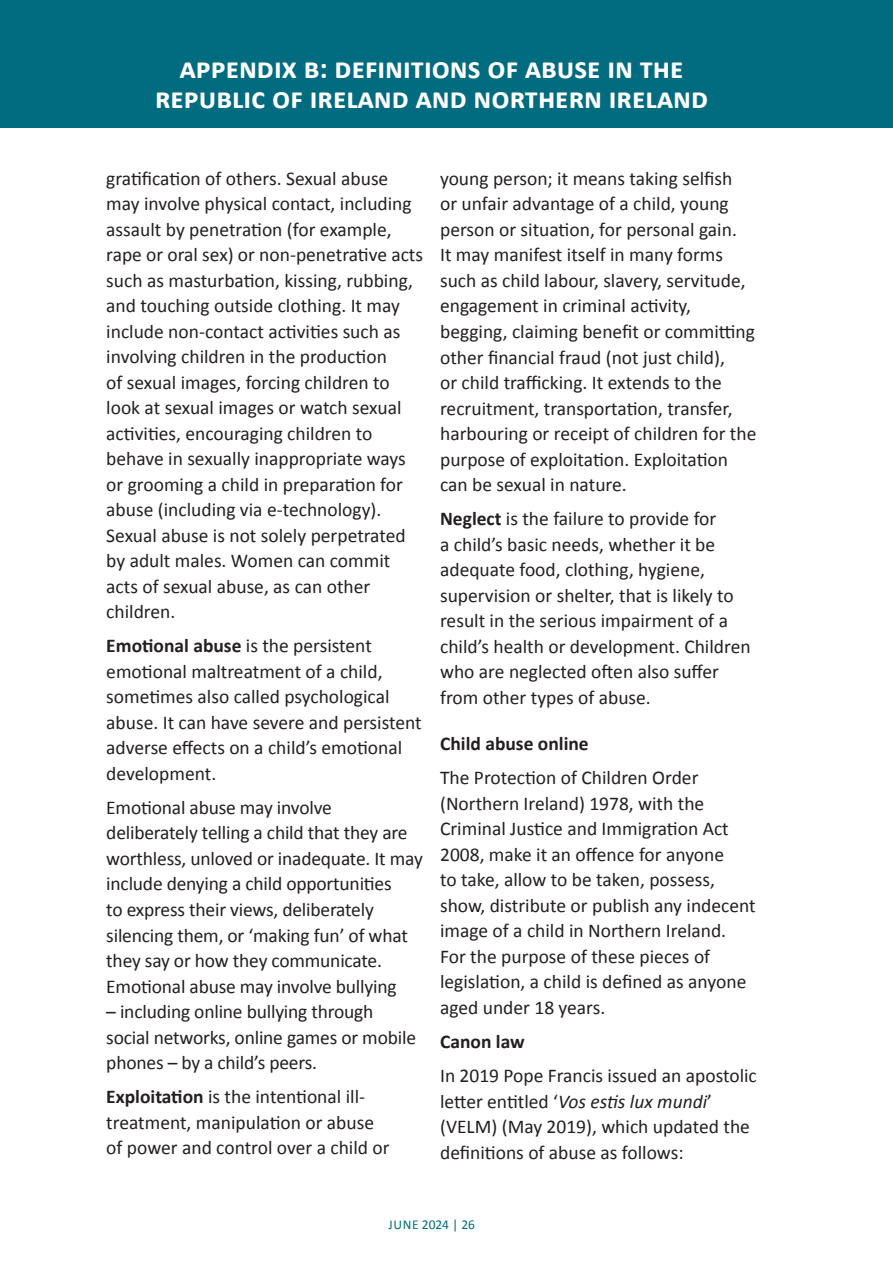
<style>
.page{position:relative;width:893px;height:1263px;background:#fff}
.page>*{position:absolute;margin:0;border:0;box-sizing:border-box;transform-origin:0 0}
.t1{font:700 30px/30px "Calibri";color:#fff;text-align:center}
.t2{font:19.5px/25.5px "Calibri";color:#231f20}
.t3{font:700 19.5px "Calibri";color:#231f20}
.t4{font:13.5px "Calibri";color:#016c7f}
.s1{font-weight:700}
.s2{font-style:italic}
</style>
<div class="page">
<div style="left:0;top:0;width:893px;height:128px;background:#016c7f"></div>
<h1 class="t1" style="left:155px;top:53px;width:555px">appendix b: definitions of abuse in the republic of ireland and northern ireland</h1>
<p class="t2" style="left:106px;top:166px;width:318px">gratification of others. Sexual abuse may involve physical contact, including assault by penetration (for example, rape or oral sex) or non-penetrative acts such as masturbation, kissing, rubbing, and touching outside clothing. It may include non-contact activities such as involving children in the production<br>of sexual images, forcing children to look at sexual images or watch sexual activities, encouraging children to behave in sexually inappropriate ways or grooming a child in preparation for abuse (including via e-technology).<br>Sexual abuse is not solely perpetrated by adult males. Women can commit acts of sexual abuse, as can other children.</p>
<p class="t2" style="left:106px;top:633px;width:317px"><span class="s1">Emotional abuse</span> is the persistent emotional maltreatment of a child, sometimes also called psychological abuse. It can have severe and persistent adverse effects on a child’s emotional development.</p>
<p class="t2" style="left:106px;top:795px;width:318px">Emotional abuse may involve deliberately telling a child that they are worthless, unloved or inadequate. It may include denying a child opportunities<br>to express their views, deliberately silencing them, or ‘making fun’ of what they say or how they communicate.<br>Emotional abuse may involve bullying</p>
<p class="t2" style="left:106px;top:999px;width:311px">– including online bullying through social networks, online games or mobile phones – by a child’s peers.</p>
<p class="t2" style="left:106px;top:1084px;width:285px"><span class="s1">Exploitation</span> is the intentional ill&shy;treatment, manipulation or abuse of power and control over a child or</p>
<p class="t2" style="left:440px;top:166px;width:318px">young person; it means taking selfish<br>or unfair advantage of a child, young person or situation, for personal gain.<br>It may manifest itself in many forms such as child labour, slavery, servitude, engagement in criminal activity, begging, claiming benefit or committing other financial fraud (not just child),<br>or child trafficking. It extends to the recruitment, transportation, transfer, harbouring or receipt of children for the purpose of exploitation. Exploitation can be sexual in nature.</p>
<p class="t2" style="left:440px;top:506px;width:312px"><span class="s1">Neglect</span> is the failure to provide for<br>a child’s basic needs, whether it be adequate food, clothing, hygiene, supervision or shelter, that is likely to result in the serious impairment of a child’s health or development. Children who are neglected often also suffer from other types of abuse.</p>
<p class="t3" style="left:440px;top:731px;width:150px">Child abuse online</p>
<p class="t2" style="left:440px;top:765px;width:317px">The Protection of Children Order (Northern Ireland) 1978, with the Criminal Justice and Immigration Act 2008, make it an offence for anyone<br>to take, allow to be taken, possess, show, distribute or publish any indecent image of a child in Northern Ireland.<br>For the purpose of these pieces of legislation, a child is defined as anyone aged under 18 years.</p>
<p class="t3" style="left:440px;top:1029px;width:86px">Canon law</p>
<p class="t2" style="left:440px;top:1063px;width:318px">In 2019 Pope Francis issued an apostolic letter entitled ‘<span class="s2">Vos estis lux mundi</span>’ (VELM) (May 2019), which updated the definitions of abuse as follows:</p>
<p class="t4" style="left:389px;top:1216px;width:88px">JUNE 2024 | 26</p>
</div>
